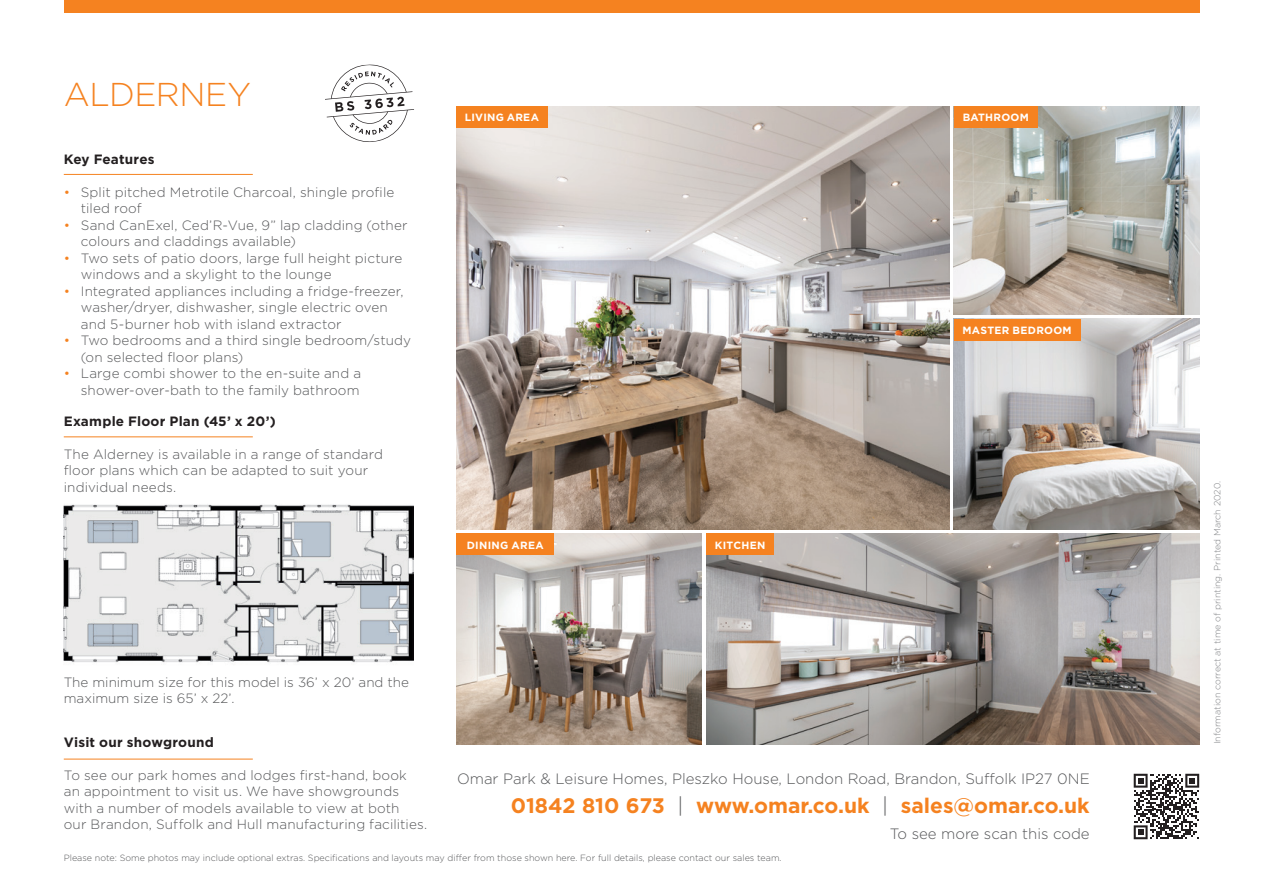
<style>
.page{position:relative;width:1263px;height:893px;background:#fff}
.page>*{position:absolute;margin:0;border:0;box-sizing:border-box;transform-origin:0 0}
.t1{font:300 33px "Gotham";letter-spacing:-.01em;color:#f58220}
.t2{font:700 21px "Gotham";color:#f58220}
.t3{font:300 15px "Gotham";color:#57585a}
.t4{font:300 13.5px/16.5px "Gotham";letter-spacing:.01em;color:#57585a}
.t5{font:700 13.5px "Gotham";letter-spacing:.015em;color:#231f20}
.t6{font:700 10.5px "Gotham";letter-spacing:.025em;color:#fff}
.t7{font:300 9px "Gotham";color:#57585a}
.t8{font:300 9px "Gotham";color:#808285}
.s1{color:#f58220}
.s2{font-weight:300;color:#57585a}
</style>
<div class="page">
<hr style="left:64px;top:174px;width:189px;height:1px;background:#f58220">
<hr style="left:64px;top:759px;width:189px;height:1px;background:#f58220">
<img style="left:64px;top:504px;width:350px;height:159px">
<hr style="left:64px;top:437px;width:189px;height:1px;background:#f58220">
<img style="left:456px;top:106px;width:493px;height:423px">
<img style="left:456px;top:534px;width:246px;height:210px">
<img style="left:954px;top:319px;width:245px;height:210px">
<img style="left:954px;top:106px;width:245px;height:208px">
<img style="left:706px;top:534px;width:493px;height:210px">
<div style="left:64px;top:0;width:1135px;height:13px;background:#f58220"></div>
<div style="left:456px;top:106px;width:91px;height:22px;background:#f58220"></div>
<div style="left:456px;top:534px;width:98px;height:21px;background:#f58220"></div>
<div style="left:706px;top:534px;width:68px;height:21px;background:#f58220"></div>
<div style="left:954px;top:319px;width:126px;height:21px;background:#f58220"></div>
<div style="left:954px;top:106px;width:84px;height:22px;background:#f58220"></div>
<svg style="left:325px;top:64px;width:89px;height:78px"></svg>
<svg style="left:1134px;top:774px;width:65px;height:65px"></svg>
<h1 class="t1" style="left:64px;top:77px;width:189px">ALDERNEY</h1>
<p class="t5" style="left:64px;top:151px;width:92px">Key Features</p>
<p class="t4" style="left:81px;top:183px;width:315px;text-indent:-17px"><span class="s1">•</span> Split pitched Metrotile Charcoal, shingle profile tiled roof</p>
<p class="t4" style="left:81px;top:216px;width:328px;text-indent:-17px"><span class="s1">•</span> Sand CanExel, Ced’R-Vue, 9” lap cladding (other colours and claddings available)</p>
<p class="t4" style="left:81px;top:249px;width:323px;text-indent:-17px"><span class="s1">•</span> Two sets of patio doors, large full height picture windows and a skylight to the lounge</p>
<p class="t4" style="left:81px;top:282px;width:324px;text-indent:-17px"><span class="s1">•</span> Integrated appliances including a fridge-freezer, washer/dryer, dishwasher, single electric oven and 5-burner hob with island extractor</p>
<p class="t4" style="left:81px;top:332px;width:332px;text-indent:-17px"><span class="s1">•</span> Two bedrooms and a third single bedroom/study (on selected floor plans)</p>
<p class="t4" style="left:64px;top:365px;width:299px;text-align:right"><span class="s1">•</span> Large combi shower to the en-suite and a shower-over-bath to the family bathroom</p>
<p class="t5" style="left:64px;top:413px;width:214px">Example Floor Plan (45’ x 20’)</p>
<p class="t4" style="left:64px;top:446px;width:321px">The Alderney is available in a range of standard floor plans which can be adapted to suit your individual needs.</p>
<p class="t6" style="left:465px;top:111px;width:76px">LIVING AREA</p>
<p class="t6" style="left:467px;top:539px;width:78px">DINING AREA</p>
<p class="t6" style="left:715px;top:539px;width:52px">KITCHEN</p>
<p class="t6" style="left:963px;top:111px;width:68px">BATHROOM</p>
<p class="t6" style="left:962px;top:324px;width:111px">MASTER BEDROOM</p>
<p class="t4" style="left:64px;top:673px;width:347px">The minimum size for this model is 36’ x 20’ and the maximum size is 65’ x 22’.</p>
<p class="t5" style="left:64px;top:734px;width:152px">Visit our showground</p>
<p class="t4" style="left:64px;top:766px;width:365px">To see our park homes and lodges first-hand, book<br>an appointment to visit us. We have showgrounds with a number of models available to view at both<br>our Brandon, Suffolk and Hull manufacturing facilities.</p>
<p class="t3" style="left:457px;top:771px;width:634px">Omar Park &amp; Leisure Homes, Pleszko House, London Road, Brandon, Suffolk IP27 0NE</p>
<h2 class="t2" style="left:511px;top:793px;width:580px">01842 810 673 <span class="s2">|</span> www.omar.co.uk <span class="s2">|</span> sales@omar.co.uk</h2>
<p class="t3" style="left:890px;top:826px;width:201px">To see more scan this code</p>
<p class="t7" style="left:64px;top:853px;width:719px">Please note: Some photos may include optional extras. Specifications and layouts may differ from those shown here. For full details, please contact our sales team.</p>
<p class="t8" style="left:1212px;top:744px;width:264px;rotate:-90deg">Information correct at time of printing. Printed March 2020.</p>
</div>
